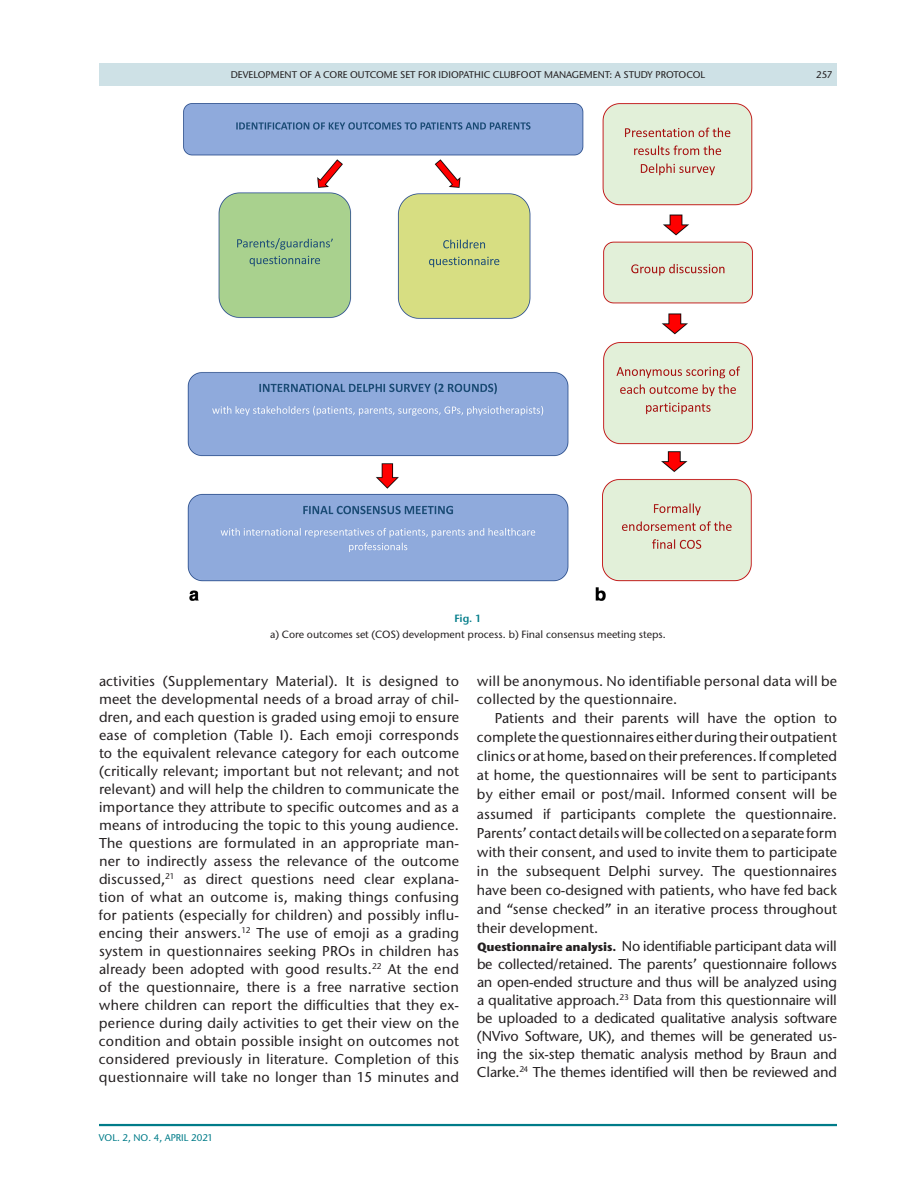
<style>
.page{position:relative;width:918px;height:1188px;background:#fff}
.page>*{position:absolute;margin:0;border:0;box-sizing:border-box;transform-origin:0 0}
.t1{font:500 14.25px/18px "Stone Sans ITC Pro";color:#231f20}
.t2{font:500 10.5px "Stone Sans ITC Pro";color:#231f20}
.t3{font:600 10.5px "Stone Sans ITC Pro";color:#007c89}
.t4{font:500 9.75px "Stone Sans ITC Pro";color:#231f20}
.t5{font:500 9.75px "Stone Sans ITC Pro";color:#007c89}
.s1{font-weight:700;font-size:12px}
</style>
<div class="page">
<hr style="left:99px;top:1124px;width:738px;height:2px;background:#007c89">
<div style="left:99px;top:63px;width:738px;height:23px;background:#cee1e6"></div>
<img style="left:183px;top:104px;width:570px;height:497px">
<p class="t4" style="left:231px;top:68px;width:476px">DEVELOPMENT OF A CORE OUTCOME SET FOR IDIOPATHIC CLUBFOOT MANAGEMENT: A STUDY PROTOCOL</p>
<p class="t4" style="left:816px;top:68px;width:18px">257</p>
<p class="t3" style="left:454px;top:611px;width:29px">Fig. 1</p>
<p class="t2" style="left:270px;top:628px;width:397px">a) Core outcomes set (COS) development process. b) Final consensus meeting steps.</p>
<p class="t1" style="left:99px;top:672px;width:362px;text-align:justify">activities (Supplementary Material). It is designed to meet the developmental needs of a broad array of chil&shy;dren, and each question is graded using emoji to ensure ease of completion (Table I). Each emoji corresponds to the equivalent relevance category for each outcome (critically relevant; important but not relevant; and not relevant) and will help the children to communicate the importance they attribute to specific outcomes and as a means of introducing the topic to this young audience.<br>The questions are formulated in an appropriate man&shy;ner to indirectly assess the relevance of the outcome discussed,<sup>21</sup> as direct questions need clear explana&shy;tion of what an outcome is, making things confusing for patients (especially for children) and possibly influ&shy;encing their answers.<sup>12</sup> The use of emoji as a grading system in questionnaires seeking PROs in children has already been adopted with good results.<sup>22</sup> At the end of the questionnaire, there is a free narrative section where children can report the difficulties that they ex&shy;perience during daily activities to get their view on the condition and obtain possible insight on outcomes not considered previously in literature. Completion of this questionnaire will take no longer than 15 minutes and</p>
<p class="t1" style="left:477px;top:672px;width:362px">will be anonymous. No identifiable personal data will be collected by the questionnaire.</p>
<p class="t1" style="left:477px;top:709px;width:362px;line-height:18.6px;text-indent:18px">Patients and their parents will have the option to complete the questionnaires either during their outpatient clinics or at home, based on their preferences. If completed at home, the questionnaires will be sent to participants by either email or post/mail. Informed consent will be assumed if participants complete the questionnaire.<br>Parents’ contact details will be collected on a separate form with their consent, and used to invite them to participate in the subsequent Delphi survey. The questionnaires have been co-designed with patients, who have fed back and “sense checked” in an iterative process throughout their development.<br><span class="s1">Questionnaire analysis.</span> No identifiable participant data will be collected/retained. The parents’ questionnaire follows an open-ended structure and thus will be analyzed using a qualitative approach.<sup>23</sup> Data from this questionnaire will be uploaded to a dedicated qualitative analysis software (NVivo Software, UK), and themes will be generated us&shy;ing the six-step thematic analysis method by Braun and Clarke.<sup>24</sup> The themes identified will then be reviewed and</p>
<p class="t5" style="left:99px;top:1132px;width:116px">VOL. 2, NO. 4, APRIL 2021</p>
</div>
